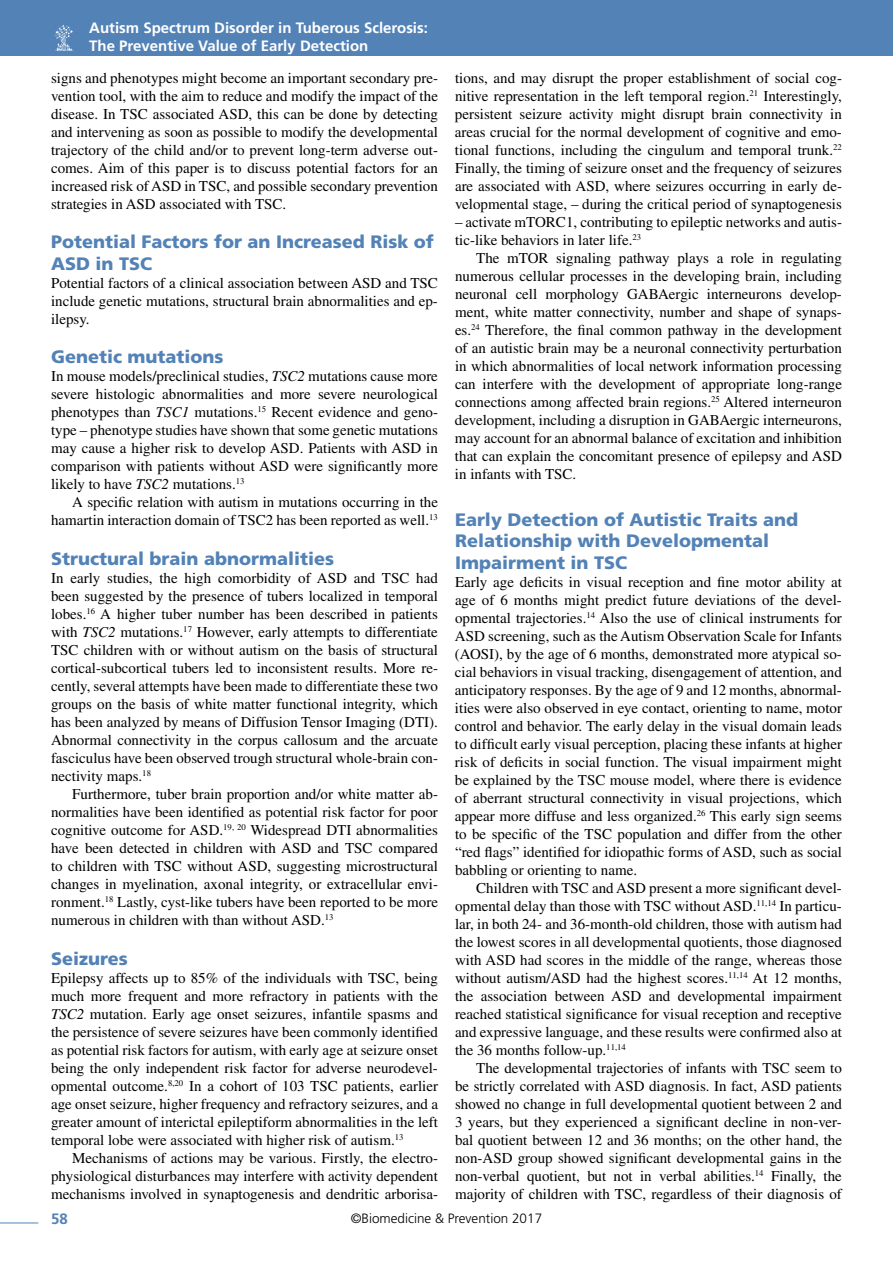
<style>
.page{position:relative;width:893px;height:1263px;background:#fff}
.page>*{position:absolute;margin:0;border:0;box-sizing:border-box;transform-origin:0 0}
.t1{font:900 18px/21.6px "Frutiger LT Std";color:#5382b6}
.t2{font:15px/18px "Times LT Std";color:#000;text-align:justify}
.t3{font:700 15px/18px "Frutiger LT Std";color:#fff}
.t4{font:700 15px "Frutiger LT Std";color:#5382b6}
.t5{font:300 13.5px "Frutiger LT Std";color:#000}
.s1{font-style:italic}
</style>
<div class="page">
<div style="left:0;top:0;width:893px;height:55px;background:#5382b6"></div>
<svg style="left:55px;top:25px;width:19px;height:26px"></svg>
<hr style="left:0;top:1222px;width:38px;height:1px;background:#5382b6">
<p class="t3" style="left:89px;top:18px;width:340px">Autism Spectrum Disorder in Tuberous Sclerosis:<br>The Preventive Value of Early Detection</p>
<p class="t2" style="left:51px;top:68px;width:388px">signs and phenotypes might become an important secondary pre&shy;vention tool, with the aim to reduce and modify the impact of the disease. In TSC associated ASD, this can be done by detecting and intervening as soon as possible to modify the developmental trajectory of the child and/or to prevent long-term adverse out&shy;comes. Aim of this paper is to discuss potential factors for an increased risk of ASD in TSC, and possible secondary prevention strategies in ASD associated with TSC.</p>
<p class="t1" style="left:51px;top:231px;width:384px">Potential Factors for an Increased Risk of<br>ASD in TSC</p>
<p class="t2" style="left:51px;top:274px;width:388px">Potential factors of a clinical association between ASD and TSC include genetic mutations, structural brain abnormalities and ep&shy;ilepsy.</p>
<p class="t1" style="left:51px;top:346px;width:174px">Genetic mutations</p>
<p class="t2" style="left:51px;top:367px;width:388px">In mouse models/preclinical studies, <span class="s1">TSC2</span> mutations cause more severe histologic abnormalities and more severe neurological phenotypes than <span class="s1">TSC1</span> mutations.<sup>15</sup> Recent evidence and geno&shy;type – phenotype studies have shown that some genetic mutations may cause a higher risk to develop ASD. Patients with ASD in comparison with patients without ASD were significantly more likely to have <span class="s1">TSC2</span> mutations.<sup>13</sup></p>
<p class="t2" style="left:51px;top:493px;width:388px;text-align:right">A specific relation with autism in mutations occurring in the hamartin interaction domain of TSC2 has been reported as well.<sup>13</sup></p>
<p class="t1" style="left:51px;top:548px;width:285px">Structural brain abnormalities</p>
<p class="t2" style="left:51px;top:569px;width:388px">In early studies, the high comorbidity of ASD and TSC had been suggested by the presence of tubers localized in temporal lobes.<sup>16</sup> A higher tuber number has been described in patients with <span class="s1">TSC2</span> mutations.<sup>17</sup> However, early attempts to differentiate TSC children with or without autism on the basis of structural cortical-subcortical tubers led to inconsistent results. More re&shy;cently, several attempts have been made to differentiate these two groups on the basis of white matter functional integrity, which has been analyzed by means of Diffusion Tensor Imaging (DTI).<br>Abnormal connectivity in the corpus callosum and the arcuate fasciculus have been observed trough structural whole-brain con&shy;nectivity maps.<sup>18</sup></p>
<p class="t2" style="left:51px;top:785px;width:388px;text-indent:21px">Furthermore, tuber brain proportion and/or white matter ab&shy;normalities have been identified as potential risk factor for poor cognitive outcome for ASD.<sup>19,</sup> <sup>20</sup> Widespread DTI abnormalities have been detected in children with ASD and TSC compared to children with TSC without ASD, suggesting microstructural changes in myelination, axonal integrity, or extracellular envi&shy;ronment.<sup>18</sup> Lastly, cyst-like tubers have been reported to be more numerous in children with than without ASD.<sup>13</sup></p>
<p class="t1" style="left:51px;top:947px;width:78px">Seizures</p>
<p class="t2" style="left:51px;top:968px;width:388px">Epilepsy affects up to 85% of the individuals with TSC, being much more frequent and more refractory in patients with the <span class="s1">TSC2</span> mutation. Early age onset seizures, infantile spasms and the persistence of severe seizures have been commonly identified as potential risk factors for autism, with early age at seizure onset being the only independent risk factor for adverse neurodevel&shy;opmental outcome.<sup>8,20</sup> In a cohort of 103 TSC patients, earlier age onset seizure, higher frequency and refractory seizures, and a greater amount of interictal epileptiform abnormalities in the left temporal lobe were associated with higher risk of autism.<sup>13</sup></p>
<p class="t2" style="left:51px;top:1148px;width:388px;text-indent:21px">Mechanisms of actions may be various. Firstly, the electro&shy;physiological disturbances may interfere with activity dependent mechanisms involved in synaptogenesis and dendritic arborisa-</p>
<p class="t2" style="left:455px;top:68px;width:388px">tions, and may disrupt the proper establishment of social cog&shy;nitive representation in the left temporal region.<sup>21</sup> Interestingly, persistent seizure activity might disrupt brain connectivity in areas crucial for the normal development of cognitive and emo&shy;tional functions, including the cingulum and temporal trunk.<sup>22<br></sup>Finally, the timing of seizure onset and the frequency of seizures are associated with ASD, where seizures occurring in early de&shy;velopmental stage, – during the critical period of synaptogenesis</p>
<p class="t2" style="left:455px;top:212px;width:388px">– activate mTORC1, contributing to epileptic networks and autis&shy;tic-like behaviors in later life.<sup>23</sup></p>
<p class="t2" style="left:455px;top:248px;width:388px;text-indent:21px">The mTOR signaling pathway plays a role in regulating numerous cellular processes in the developing brain, including neuronal cell morphology GABAergic interneurons develop&shy;ment, white matter connectivity, number and shape of synaps&shy;es.<sup>24</sup> Therefore, the final common pathway in the development of an autistic brain may be a neuronal connectivity perturbation in which abnormalities of local network information processing can interfere with the development of appropriate long-range connections among affected brain regions.<sup>25</sup> Altered interneuron development, including a disruption in GABAergic interneurons, may account for an abnormal balance of excitation and inhibition that can explain the concomitant presence of epilepsy and ASD in infants with TSC.</p>
<p class="t1" style="left:455px;top:508px;width:345px">Early Detection of Autistic Traits and<br>Relationship with Developmental<br>Impairment in TSC</p>
<p class="t2" style="left:455px;top:573px;width:388px">Early age deficits in visual reception and fine motor ability at age of 6 months might predict future deviations of the devel&shy;opmental trajectories.<sup>14</sup> Also the use of clinical instruments for ASD screening, such as the Autism Observation Scale for Infants (AOSI), by the age of 6 months, demonstrated more atypical so&shy;cial behaviors in visual tracking, disengagement of attention, and anticipatory responses. By the age of 9 and 12 months, abnormal&shy;ities were also observed in eye contact, orienting to name, motor control and behavior. The early delay in the visual domain leads to difficult early visual perception, placing these infants at higher risk of deficits in social function. The visual impairment might be explained by the TSC mouse model, where there is evidence of aberrant structural connectivity in visual projections, which appear more diffuse and less organized.<sup>26</sup> This early sign seems to be specific of the TSC population and differ from the other “red flags” identified for idiopathic forms of ASD, such as social babbling or orienting to name.</p>
<p class="t2" style="left:455px;top:879px;width:388px;text-indent:21px">Children with TSC and ASD present a more significant devel&shy;opmental delay than those with TSC without ASD.<sup>11,14</sup> In particu&shy;lar, in both 24- and 36-month-old children, those with autism had the lowest scores in all developmental quotients, those diagnosed with ASD had scores in the middle of the range, whereas those without autism/ASD had the highest scores.<sup>11,14</sup> At 12 months, the association between ASD and developmental impairment reached statistical significance for visual reception and receptive and expressive language, and these results were confirmed also at the 36 months follow-up.<sup>11,14</sup></p>
<p class="t2" style="left:455px;top:1059px;width:388px;text-indent:21px">The developmental trajectories of infants with TSC seem to be strictly correlated with ASD diagnosis. In fact, ASD patients showed no change in full developmental quotient between 2 and 3 years, but they experienced a significant decline in non-ver&shy;bal quotient between 12 and 36 months; on the other hand, the non-ASD group showed significant developmental gains in the non-verbal quotient, but not in verbal abilities.<sup>14</sup> Finally, the majority of children with TSC, regardless of their diagnosis of</p>
<p class="t4" style="left:51px;top:1210px;width:18px">58</p>
<p class="t5" style="left:351px;top:1210px;width:193px">©Biomedicine &amp; Prevention 2017</p>
</div>
